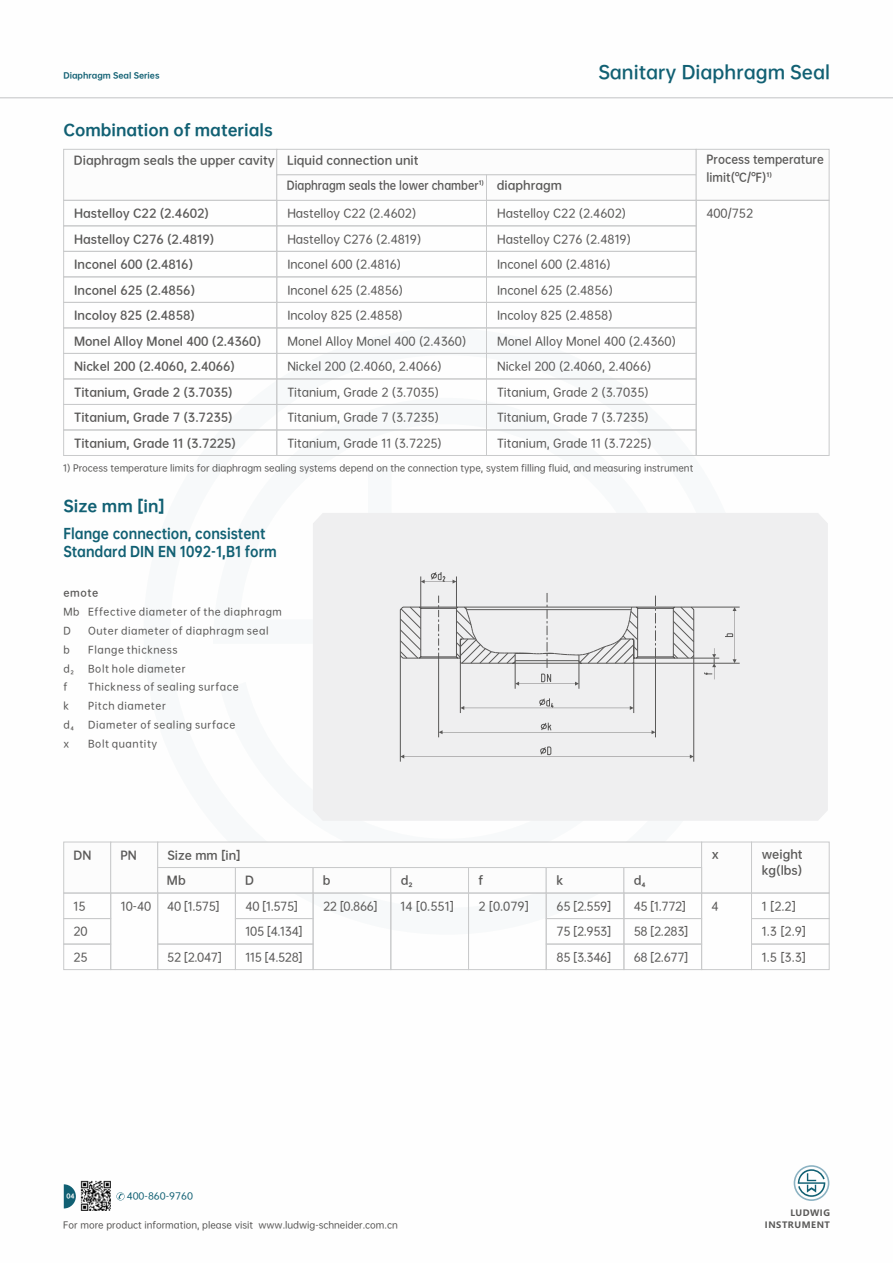
<style>
.page{position:relative;width:893px;height:1263px;background:#fff}
.page>*{position:absolute;margin:0;border:0;box-sizing:border-box;transform-origin:0 0}
.t1{font:17.55px "OPPO Sans B";color:#116073}
.t2{font:15px "OPPO Sans H";color:#116073}
.t3{font:13.5px/17.9px "OPPO Sans H";color:#116073;scale:.91 1}
.t4{font:11.25px "OPPO Sans M";color:#595857}
.t5{font:11.25px/16.4px "OPPO Sans B";color:#595857}
.t6{font:11.25px "OPPO Sans B";color:#595857;scale:.89 1}
.t7{font:11.25px/17.9px "OPPO Sans B";color:#595857;scale:.94 1}
.t8{font:9.75px/18.9px "OPPO Sans M";letter-spacing:.06em;color:#595857}
.t9{font:9.75px "OPPO Sans B";letter-spacing:.06em;color:#595857}
.t10{font:9px "OPPO Sans M";color:#595857}
.t11{font:9px "OPPO Sans M";color:#116073;scale:1.04 1}
.t12{font:700 8.7px/11.4px "Microsoft Ya Hei";letter-spacing:.06em;color:#595857;text-align:right}
.t13{font:7.8px "OPPO Sans H";color:#116073}
.t14{font:6px "OPPO Sans H";color:#fff}
</style>
<div class="page">
<hr style="left:0;top:97px;width:893px;height:1px;background:#c9cacb">
<div style="left:313px;top:513px;width:515px;height:308px;background:#efeff0"></div>
<svg style="left:63px;top:149px;width:766px;height:307px"></svg>
<hr style="left:438px;top:660px;width:1px;height:77px;background:#595857">
<svg style="left:401px;top:747px;width:292px;height:11px"></svg>
<hr style="left:420px;top:576px;width:1px;height:32px;background:#595857">
<hr style="left:400px;top:655px;width:1px;height:107px;background:#595857">
<hr style="left:632px;top:663px;width:108px;height:1px;background:#595857">
<svg style="left:461px;top:698px;width:172px;height:12px"></svg>
<hr style="left:460px;top:662px;width:1px;height:51px;background:#595857">
<svg style="left:439px;top:722px;width:216px;height:12px"></svg>
<hr style="left:456px;top:576px;width:1px;height:32px;background:#595857">
<hr style="left:655px;top:659px;width:1px;height:78px;background:#595857">
<hr style="left:633px;top:662px;width:1px;height:51px;background:#595857">
<svg style="left:421px;top:572px;width:35px;height:11px"></svg>
<hr style="left:691px;top:607px;width:49px;height:1px;background:#595857">
<svg style="left:725px;top:607px;width:11px;height:56px"></svg>
<hr style="left:693px;top:655px;width:1px;height:107px;background:#595857">
<svg style="left:399px;top:593px;width:320px;height:96px"></svg>
<svg style="left:63px;top:842px;width:766px;height:128px"></svg>
<svg style="left:64px;top:1184px;width:12px;height:24px"></svg>
<img style="left:81px;top:1181px;width:30px;height:30px">
<svg style="left:116px;top:1192px;width:9px;height:8px"></svg>
<svg style="left:794px;top:1165px;width:35px;height:36px"></svg>
<p class="t13" style="left:63px;top:71px;width:98px">Diaphragm Seal Series</p>
<h1 class="t1" style="left:598px;top:63px;width:233px">Sanitary Diaphragm Seal</h1>
<h2 class="t2" style="left:63px;top:122px;width:211px">Combination of materials</h2>
<p class="t5" style="left:74px;top:152px;width:346px">Diaphragm seals the upper cavity Liquid connection unit</p>
<p class="t6" style="left:287px;top:180px;width:223px">Diaphragm seals the lower chamber¹⁾</p>
<p class="t5" style="left:497px;top:177px;width:67px">diaphragm</p>
<p class="t7" style="left:707px;top:151px;width:126px">Process temperature limit(℃/℉)¹⁾</p>
<p class="t5" style="left:74px;top:205px;width:136px">Hastelloy C22 (2.4602)</p>
<p class="t5" style="left:74px;top:230px;width:142px">Hastelloy C276 (2.4819)</p>
<p class="t5" style="left:74px;top:256px;width:121px">Inconel 600 (2.4816)</p>
<p class="t5" style="left:74px;top:281px;width:123px">Inconel 625 (2.4856)</p>
<p class="t5" style="left:74px;top:307px;width:122px">Incoloy 825 (2.4858)</p>
<p class="t5" style="left:74px;top:332px;width:189px">Monel Alloy Monel 400 (2.4360)</p>
<p class="t5" style="left:74px;top:358px;width:163px">Nickel 200 (2.4060, 2.4066)</p>
<p class="t5" style="left:74px;top:384px;width:160px">Titanium, Grade 2 (3.7035)</p>
<p class="t5" style="left:74px;top:409px;width:160px">Titanium, Grade 7 (3.7235)</p>
<p class="t5" style="left:74px;top:435px;width:163px">Titanium, Grade 11 (3.7225)</p>
<p class="t4" style="left:287px;top:207px;width:130px">Hastelloy C22 (2.4602)</p>
<p class="t4" style="left:287px;top:233px;width:135px">Hastelloy C276 (2.4819)</p>
<p class="t4" style="left:287px;top:258px;width:115px">Inconel 600 (2.4816)</p>
<p class="t4" style="left:287px;top:284px;width:117px">Inconel 625 (2.4856)</p>
<p class="t4" style="left:287px;top:310px;width:117px">Incoloy 825 (2.4858)</p>
<p class="t4" style="left:287px;top:335px;width:180px">Monel Alloy Monel 400 (2.4360)</p>
<p class="t4" style="left:287px;top:361px;width:156px">Nickel 200 (2.4060, 2.4066)</p>
<p class="t4" style="left:287px;top:386px;width:153px">Titanium, Grade 2 (3.7035)</p>
<p class="t4" style="left:287px;top:412px;width:153px">Titanium, Grade 7 (3.7235)</p>
<p class="t4" style="left:287px;top:437px;width:156px">Titanium, Grade 11 (3.7225)</p>
<p class="t4" style="left:497px;top:207px;width:130px">Hastelloy C22 (2.4602)</p>
<p class="t4" style="left:497px;top:233px;width:135px">Hastelloy C276 (2.4819)</p>
<p class="t4" style="left:497px;top:258px;width:115px">Inconel 600 (2.4816)</p>
<p class="t4" style="left:497px;top:284px;width:117px">Inconel 625 (2.4856)</p>
<p class="t4" style="left:497px;top:310px;width:117px">Incoloy 825 (2.4858)</p>
<p class="t4" style="left:497px;top:335px;width:180px">Monel Alloy Monel 400 (2.4360)</p>
<p class="t4" style="left:497px;top:361px;width:156px">Nickel 200 (2.4060, 2.4066)</p>
<p class="t4" style="left:497px;top:386px;width:153px">Titanium, Grade 2 (3.7035)</p>
<p class="t4" style="left:497px;top:412px;width:153px">Titanium, Grade 7 (3.7235)</p>
<p class="t4" style="left:497px;top:437px;width:156px">Titanium, Grade 11 (3.7225)</p>
<p class="t4" style="left:706px;top:207px;width:48px">400/752</p>
<p class="t10" style="left:63px;top:464px;width:632px">1) Process temperature limits for diaphragm sealing systems depend on the connection type, system filling fluid, and measuring instrument</p>
<h2 class="t2" style="left:63px;top:498px;width:103px">Size mm [in]</h2>
<p class="t3" style="left:64px;top:524px;width:236px">Flange connection, consistent<br>Standard DIN EN 1092-1,B1 form</p>
<p class="t9" style="left:63px;top:588px;width:37px">emote</p>
<p class="t8" style="left:63px;top:602px;width:18px">Mb</p>
<p class="t8" style="left:88px;top:602px;width:195px">Effective diameter of the diaphragm</p>
<p class="t8" style="left:63px;top:621px;width:9px">D</p>
<p class="t8" style="left:88px;top:621px;width:182px">Outer diameter of diaphragm seal</p>
<p class="t8" style="left:63px;top:640px;width:12px">b d₂</p>
<p class="t8" style="left:88px;top:640px;width:99px">Flange thickness<br>Bolt hole diameter</p>
<p class="t8" style="left:63px;top:678px;width:5px">f</p>
<p class="t8" style="left:88px;top:678px;width:152px">Thickness of sealing surface</p>
<p class="t8" style="left:63px;top:696px;width:7px">k</p>
<p class="t8" style="left:63px;top:715px;width:12px">d₄</p>
<p class="t8" style="left:63px;top:734px;width:7px">x</p>
<p class="t8" style="left:88px;top:696px;width:79px">Pitch diameter</p>
<p class="t8" style="left:88px;top:734px;width:71px">Bolt quantity</p>
<p class="t8" style="left:88px;top:715px;width:149px">Diameter of sealing surface</p>
<p class="t5" style="left:73px;top:846px;width:19px">DN</p>
<p class="t5" style="left:120px;top:846px;width:18px">PN</p>
<p class="t5" style="left:167px;top:846px;width:75px">Size mm [in]</p>
<p class="t5" style="left:167px;top:872px;width:20px">Mb</p>
<p class="t5" style="left:245px;top:872px;width:10px">D</p>
<p class="t5" style="left:323px;top:872px;width:9px">b</p>
<p class="t5" style="left:401px;top:872px;width:13px">d₂</p>
<p class="t5" style="left:479px;top:872px;width:6px">f</p>
<p class="t5" style="left:556px;top:872px;width:8px">k</p>
<p class="t5" style="left:634px;top:872px;width:13px">d₄</p>
<p class="t4" style="left:73px;top:900px;width:14px">15</p>
<p class="t4" style="left:73px;top:925px;width:16px">20</p>
<p class="t4" style="left:73px;top:951px;width:16px">25</p>
<p class="t4" style="left:121px;top:900px;width:32px">10-40</p>
<p class="t4" style="left:167px;top:900px;width:54px">40 [1.575]</p>
<p class="t4" style="left:167px;top:951px;width:56px">52 [2.047]</p>
<p class="t4" style="left:246px;top:900px;width:54px">40 [1.575]</p>
<p class="t4" style="left:246px;top:925px;width:59px">105 [4.134]</p>
<p class="t4" style="left:246px;top:951px;width:59px">115 [4.528]</p>
<p class="t4" style="left:323px;top:900px;width:56px">22 [0.866]</p>
<p class="t4" style="left:400px;top:900px;width:55px">14 [0.551]</p>
<p class="t4" style="left:478px;top:900px;width:52px">2 [0.079]</p>
<p class="t4" style="left:557px;top:900px;width:56px">65 [2.559]</p>
<p class="t4" style="left:557px;top:925px;width:56px">75 [2.953]</p>
<p class="t4" style="left:557px;top:951px;width:56px">85 [3.346]</p>
<p class="t4" style="left:634px;top:900px;width:54px">45 [1.772]</p>
<p class="t4" style="left:634px;top:925px;width:56px">58 [2.283]</p>
<p class="t4" style="left:634px;top:951px;width:56px">68 [2.677]</p>
<p class="t5" style="left:712px;top:845px;width:9px">x</p>
<p class="t5" style="left:762px;top:845px;width:42px">weight kg(lbs)</p>
<p class="t4" style="left:711px;top:900px;width:9px">4</p>
<p class="t4" style="left:762px;top:900px;width:36px">1 [2.2]</p>
<p class="t4" style="left:762px;top:925px;width:46px">1.3 [2.9]</p>
<p class="t4" style="left:762px;top:951px;width:46px">1.5 [3.3]</p>
<p class="t11" style="left:127px;top:1192px;width:65px">400-860-9760</p>
<p class="t14" style="left:67px;top:1193px;width:10px">04</p>
<p class="t10" style="left:63px;top:1220px;width:336px">For more product information, please visit www.ludwig-schneider.com.cn</p>
<p class="t12" style="left:765px;top:1208px;width:67px">LUDWIG<br>INSTRUMENT</p>
</div>
